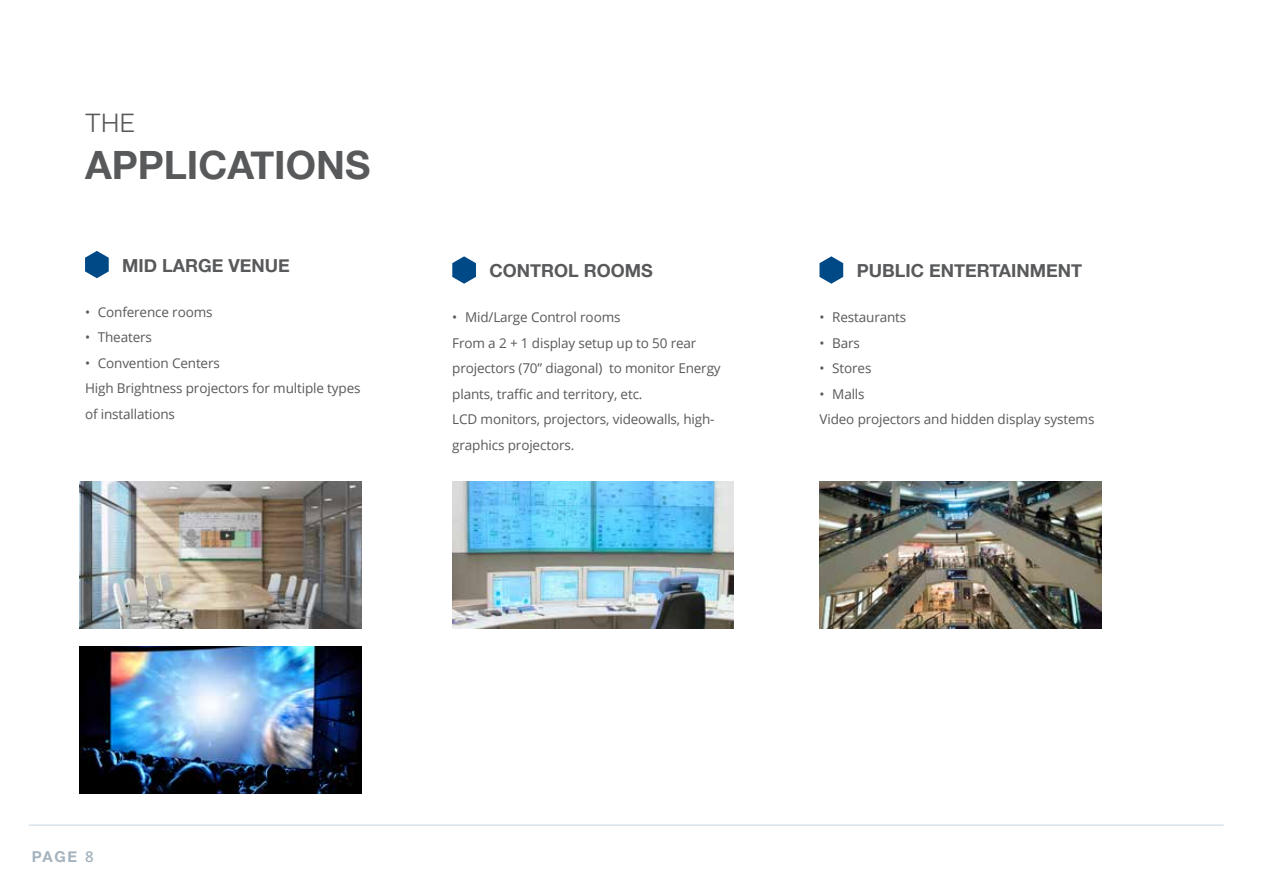
<style>
.page{position:relative;width:1263px;height:893px;background:#fff}
.page>*{position:absolute;margin:0;border:0;box-sizing:border-box;transform-origin:0 0}
.t1{font:700 39px "Helvetica Neue";color:#58595b}
.t2{font:25.5px "Raleway";color:#58595b}
.t3{font:700 18px "Helvetica Neue";color:#58595b}
.t4{font:700 15px "Helvetica Neue";color:#a4b3be}
.t5{font:13.5px/25.5px "Open Sans";letter-spacing:-.01em;color:#58595b}
.s1{font-family:"Open Sans";font-weight:600}
</style>
<div class="page">
<img style="left:80px;top:481px;width:281px;height:148px">
<img style="left:452px;top:481px;width:282px;height:148px">
<img style="left:819px;top:481px;width:282px;height:148px">
<img style="left:80px;top:646px;width:281px;height:148px">
<hr style="left:29px;top:824px;width:1194px;height:2px;background:#c2d3df">
<svg style="left:85px;top:251px;width:24px;height:27px"></svg>
<svg style="left:452px;top:256px;width:24px;height:28px"></svg>
<svg style="left:819px;top:256px;width:24px;height:28px"></svg>
<h2 class="t2" style="left:85px;top:108px;width:52px">THE</h2>
<h1 class="t1" style="left:85px;top:134px;width:287px">APPLICATIONS</h1>
<h3 class="t3" style="left:122px;top:251px;width:169px">MID LARGE VENUE</h3>
<h3 class="t3" style="left:489px;top:257px;width:165px">CONTROL ROOMS</h3>
<h3 class="t3" style="left:857px;top:257px;width:227px">PUBLIC ENTERTAINMENT</h3>
<p class="t5" style="left:85px;top:299px;width:129px">• Conference rooms</p>
<p class="t5" style="left:85px;top:324px;width:68px">• Theaters</p>
<p class="t5" style="left:85px;top:350px;width:277px">• Convention Centers<br>High Brightness projectors for multiple types of installations</p>
<p class="t5" style="left:452px;top:304px;width:270px">• Mid/Large Control rooms<br>From a 2 + 1 display setup up to 50 rear projectors (70” diagonal) to monitor Energy plants, traffic and territory, etc.<br>LCD monitors, projectors, videowalls, high&shy;graphics projectors.</p>
<p class="t5" style="left:819px;top:304px;width:88px">• Restaurants</p>
<p class="t5" style="left:819px;top:330px;width:42px">• Bars</p>
<p class="t5" style="left:819px;top:355px;width:53px">• Stores</p>
<p class="t5" style="left:819px;top:381px;width:276px">• Malls<br>Video projectors and hidden display systems</p>
<p class="t4" style="left:32px;top:845px;width:64px">PAGE <span class="s1">8</span></p>
</div>
